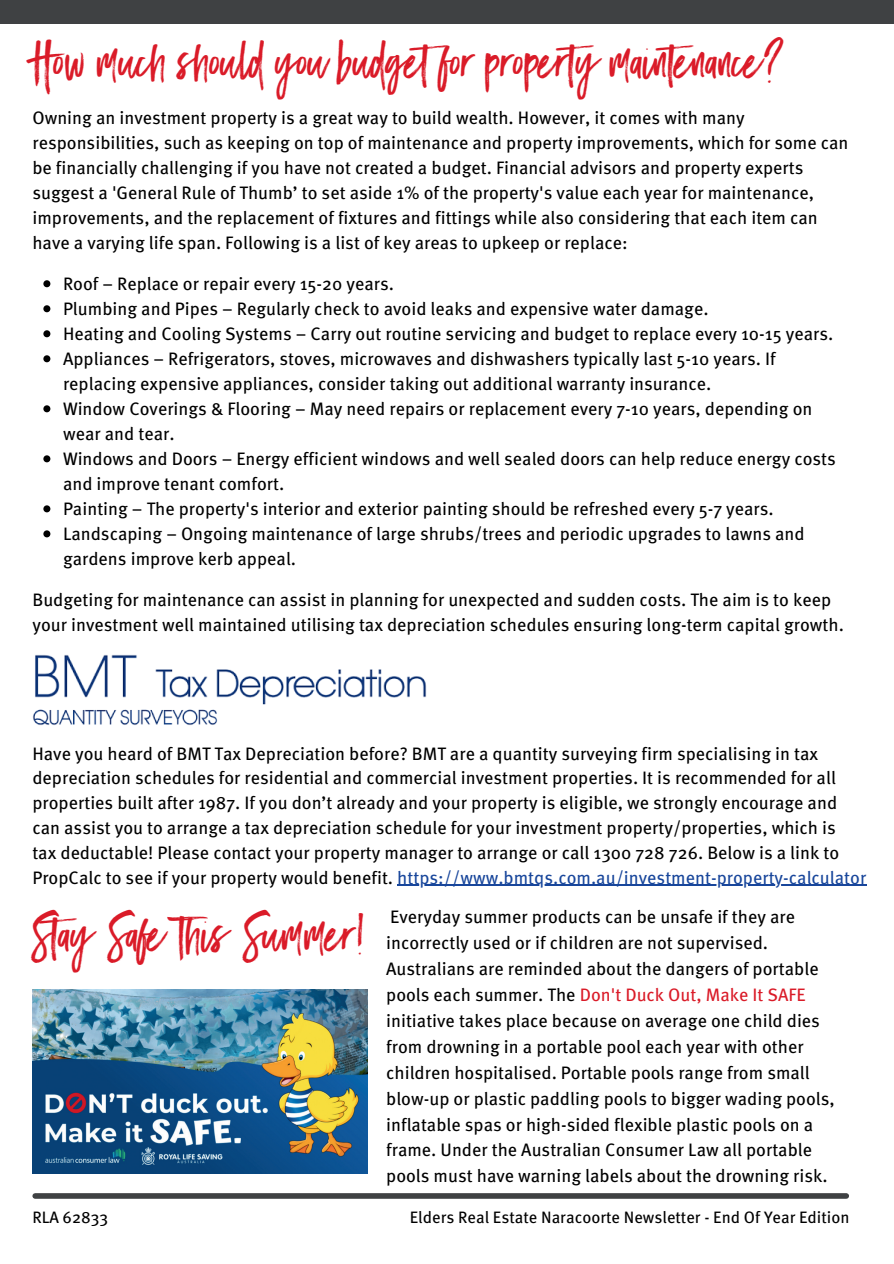
<style>
.page{position:relative;width:894px;height:1264px;background:#fff}
.page>*{position:absolute;margin:0;border:0;box-sizing:border-box;transform-origin:0 0}
.t1{font:46.95px "Black Diamond";color:#da1b28}
.t2{font:18px/25px "Meta OT";color:#000}
.t3{font:16.5px "Meta OT";color:#000}
.s1{color:#18469b}
.s2{color:#da1b28}
</style>
<div class="page">
<div style="left:0;top:0;width:893px;height:23px;background:#3f4143"></div>
<div style="left:35px;top:1193px;width:811px;height:5px;background:#3f4143"></div>
<img style="left:33px;top:655px;width:393px;height:70px">
<hr style="left:397px;top:884px;width:469px;height:1px;background:#18469b">
<img style="left:32px;top:989px;width:336px;height:184px">
<svg style="left:43px;top:280px;width:7px;height:7px"></svg>
<svg style="left:43px;top:305px;width:7px;height:7px"></svg>
<svg style="left:43px;top:330px;width:7px;height:7px"></svg>
<svg style="left:43px;top:355px;width:7px;height:7px"></svg>
<svg style="left:43px;top:405px;width:7px;height:7px"></svg>
<svg style="left:43px;top:455px;width:7px;height:7px"></svg>
<svg style="left:43px;top:505px;width:7px;height:7px"></svg>
<svg style="left:43px;top:530px;width:7px;height:7px"></svg>
<h1 class="t1" style="left:32px;top:31px;width:752px">How much should you budgetfor property maintenance?</h1>
<p class="t2" style="left:32px;top:106px;width:817px">Owning an investment property is a great way to build wealth. However, it comes with many responsibilities, such as keeping on top of maintenance and property improvements, which for some can be financially challenging if you have not created a budget. Financial advisors and property experts suggest a 'General Rule of Thumb’ to set aside 1% of the property's value each year for maintenance, improvements, and the replacement of fixtures and fittings while also considering that each item can have a varying life span. Following is a list of key areas to upkeep or replace:</p>
<p class="t2" style="left:63px;top:272px;width:774px">Roof – Replace or repair every 15-20 years.<br>Plumbing and Pipes – Regularly check to avoid leaks and expensive water damage.<br>Heating and Cooling Systems – Carry out routine servicing and budget to replace every 10-15 years.<br>Appliances – Refrigerators, stoves, microwaves and dishwashers typically last 5-10 years. If replacing expensive appliances, consider taking out additional warranty insurance.<br>Window Coverings &amp; Flooring – May need repairs or replacement every 7-10 years, depending on wear and tear.<br>Windows and Doors – Energy efficient windows and well sealed doors can help reduce energy costs and improve tenant comfort.<br>Painting – The property's interior and exterior painting should be refreshed every 5-7 years.<br>Landscaping – Ongoing maintenance of large shrubs/trees and periodic upgrades to lawns and gardens improve kerb appeal.</p>
<p class="t2" style="left:32px;top:588px;width:812px">Budgeting for maintenance can assist in planning for unexpected and sudden costs. The aim is to keep your investment well maintained utilising tax depreciation schedules ensuring long-term capital growth.</p>
<p class="t2" style="left:32px;top:741px;width:835px">Have you heard of BMT Tax Depreciation before? BMT are a quantity surveying firm specialising in tax depreciation schedules for residential and commercial investment properties. It is recommended for all properties built after 1987. If you don’t already and your property is eligible, we strongly encourage and can assist you to arrange a tax depreciation schedule for your investment property/properties, which is<br>tax deductable! Please contact your property manager to arrange or call 1300 728 726. Below is a link to PropCalc to see if your property would benefit. <span class="s1">https://www.bmtqs.com.au/investment-property-calculator</span></p>
<h1 class="t1" style="left:29px;top:904px;width:340px">Stay Safe This Summer!</h1>
<p class="t2" style="left:386px;top:904px;width:450px;line-height:26px">Everyday summer products can be unsafe if they are incorrectly used or if children are not supervised.<br>Australians are reminded about the dangers of portable pools each summer. The <span class="s2">Don't Duck Out, Make It SAFE </span>initiative takes place because on average one child dies from drowning in a portable pool each year with other children hospitalised. Portable pools range from small blow-up or plastic paddling pools to bigger wading pools, inflatable spas or high-sided flexible plastic pools on a frame. Under the Australian Consumer Law all portable pools must have warning labels about the drowning risk.</p>
<p class="t3" style="left:32px;top:1207px;width:77px">RLA 62833</p>
<p class="t3" style="left:410px;top:1207px;width:441px">Elders Real Estate Naracoorte Newsletter - End Of Year Edition</p>
</div>
